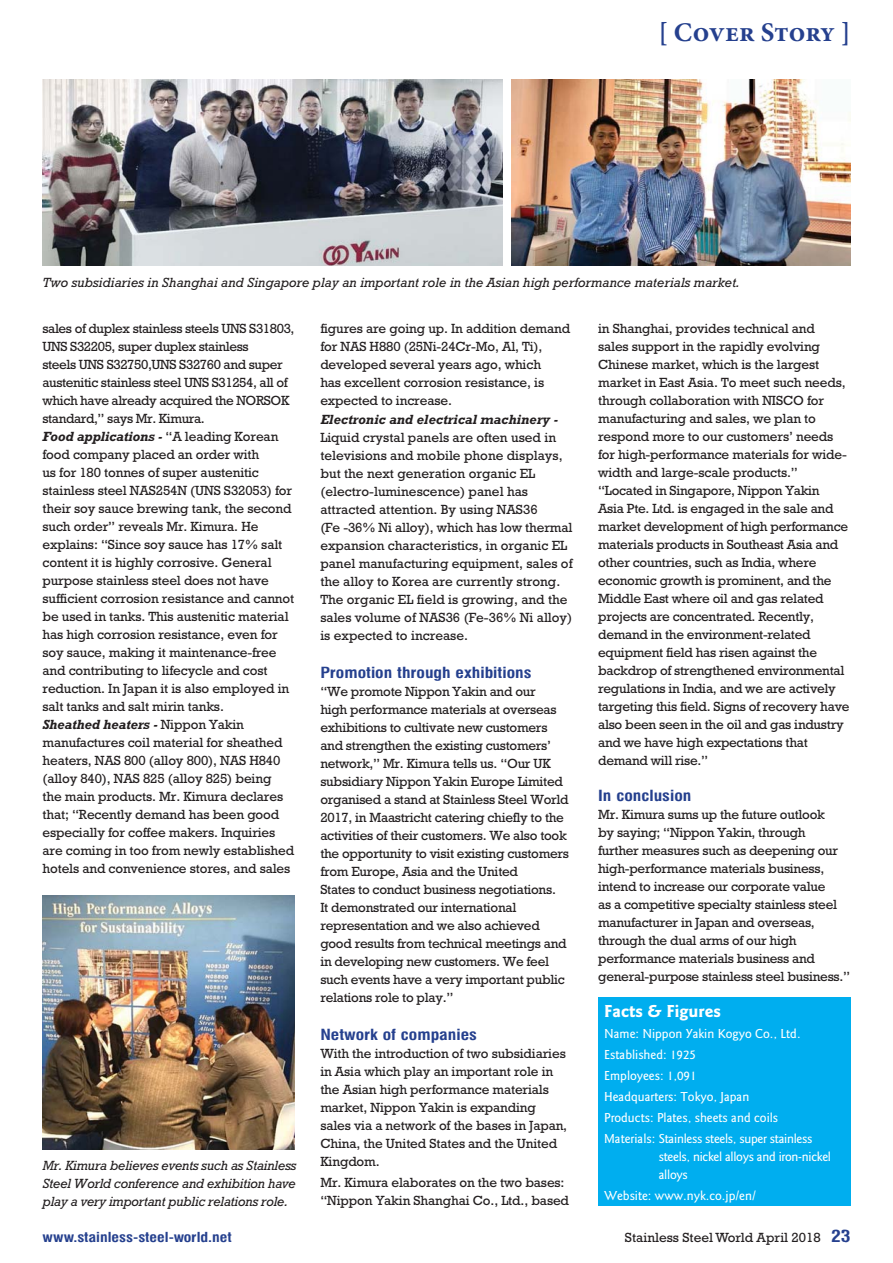
<style>
.page{position:relative;width:893px;height:1263px;background:#fff}
.page>*{position:absolute;margin:0;border:0;box-sizing:border-box;transform-origin:0 0}
.t1{font:700 27px "Minion Pro";color:#25408e}
.t2{font:700 18px "Goudy Sans";color:#fff}
.t3{font:700 15px "Milford";color:#25408e}
.t4{font:13.5px/18px "Rockwell";letter-spacing:-.01em;color:#231f20}
.t5{font:italic 13.5px/18px "Rockwell";color:#231f20;text-align:justify}
.t6{font:500 13.5px/21px "Goudy Sans";color:#fff}
.t7{font:500 13.5px/18px "Goudy Sans";letter-spacing:-.02em;color:#fff}
.t8{font:italic 700 13.5px "Rockwell";color:#231f20}
.t9{font:700 13.5px "Milford";color:#25408e}
.s1{font-weight:700;font-style:italic}
.s2{font-family:"Milford";font-weight:700;font-size:16.5px;color:#25408e}
</style>
<div class="page">
<div style="left:598px;top:998px;width:252px;height:208px;background:#00aeef"></div>
<img style="left:43px;top:896px;width:252px;height:253px">
<img style="left:43px;top:80px;width:459px;height:186px">
<img style="left:511px;top:80px;width:339px;height:186px">
<h1 class="t1" style="left:658px;top:22px;width:194px">[ Cover Story ]</h1>
<p class="t5" style="left:43px;top:275px;width:699px">Two subsidiaries in Shanghai and Singapore play an important role in the Asian high performance materials market.</p>
<p class="t4" style="left:43px;top:321px;width:254px">sales of duplex stainless steels UNS S31803, UNS S32205, super duplex stainless<br>steels UNS S32750,UNS S32760 and super austenitic stainless steel UNS S31254, all of which have already acquired the NORSOK standard,” says Mr. Kimura.<br><span class="s1">Food applications -</span> “A leading Korean food company placed an order with<br>us for 180 tonnes of super austenitic stainless steel NAS254N (UNS S32053) for their soy sauce brewing tank, the second such order” reveals Mr. Kimura. He explains: “Since soy sauce has 17% salt content it is highly corrosive. General purpose stainless steel does not have sufficient corrosion resistance and cannot be used in tanks. This austenitic material has high corrosion resistance, even for soy sauce, making it maintenance-free and contributing to lifecycle and cost reduction. In Japan it is also employed in salt tanks and salt mirin tanks.<br><span class="s1">Sheathed heaters -</span> Nippon Yakin manufactures coil material for sheathed heaters, NAS 800 (alloy 800), NAS H840 (alloy 840), NAS 825 (alloy 825) being<br>the main products. Mr. Kimura declares that; “Recently demand has been good especially for coffee makers. Inquiries are coming in too from newly established hotels and convenience stores, and sales</p>
<p class="t4" style="left:320px;top:321px;width:251px">figures are going up. In addition demand for NAS H880 (25Ni-24Cr-Mo, Al, Ti), developed several years ago, which<br>has excellent corrosion resistance, is expected to increase.</p>
<p class="t8" style="left:320px;top:415px;width:239px">Electronic and electrical machinery -</p>
<p class="t4" style="left:320px;top:430px;width:254px">Liquid crystal panels are often used in televisions and mobile phone displays, but the next generation organic EL (electro-luminescence) panel has attracted attention. By using NAS36<br>(Fe -36% Ni alloy), which has low thermal expansion characteristics, in organic EL panel manufacturing equipment, sales of the alloy to Korea are currently strong.<br>The organic EL field is growing, and the sales volume of NAS36 (Fe-36% Ni alloy) is expected to increase.</p>
<p class="t3" style="left:320px;top:666px;width:213px">Promotion through exhibitions</p>
<p class="t4" style="left:320px;top:684px;width:250px">“We promote Nippon Yakin and our<br>high performance materials at overseas exhibitions to cultivate new customers and strengthen the existing customers’ network,” Mr. Kimura tells us. “Our UK subsidiary Nippon Yakin Europe Limited organised a stand at Stainless Steel World 2017, in Maastricht catering chiefly to the activities of their customers. We also took the opportunity to visit existing customers from Europe, Asia and the United<br>States to conduct business negotiations.<br>It demonstrated our international representation and we also achieved good results from technical meetings and in developing new customers. We feel such events have a very important public relations role to play.”</p>
<p class="t3" style="left:320px;top:1028px;width:158px">Network of companies</p>
<p class="t4" style="left:320px;top:1045px;width:248px">With the introduction of two subsidiaries in Asia which play an important role in the Asian high performance materials market, Nippon Yakin is expanding sales via a network of the bases in Japan, China, the United States and the United Kingdom.</p>
<p class="t4" style="left:320px;top:1174px;width:250px">Mr. Kimura elaborates on the two bases: “Nippon Yakin Shanghai Co., Ltd., based</p>
<p class="t5" style="left:43px;top:1158px;width:255px">Mr. Kimura believes events such as Stainless Steel World conference and exhibition have play a very important public relations role.</p>
<p class="t4" style="left:598px;top:321px;width:253px">in Shanghai, provides technical and<br>sales support in the rapidly evolving Chinese market, which is the largest market in East Asia. To meet such needs, through collaboration with NISCO for manufacturing and sales, we plan to respond more to our customers’ needs for high-performance materials for wide&shy;width and large-scale products.” “Located in Singapore, Nippon Yakin<br>Asia Pte. Ltd. is engaged in the sale and market development of high performance materials products in Southeast Asia and other countries, such as India, where economic growth is prominent, and the Middle East where oil and gas related projects are concentrated. Recently, demand in the environment-related equipment field has risen against the backdrop of strengthened environmental regulations in India, and we are actively targeting this field. Signs of recovery have also been seen in the oil and gas industry and we have high expectations that demand will rise.”</p>
<p class="t3" style="left:598px;top:789px;width:95px">In conclusion</p>
<p class="t4" style="left:598px;top:807px;width:254px">Mr. Kimura sums up the future outlook<br>by saying; “Nippon Yakin, through<br>further measures such as deepening our high-performance materials business, intend to increase our corporate value<br>as a competitive specialty stainless steel manufacturer in Japan and overseas, through the dual arms of our high performance materials business and general-purpose stainless steel business.”</p>
<h2 class="t2" style="left:604px;top:1004px;width:118px">Facts &amp; Figures</h2>
<p class="t6" style="left:604px;top:1024px;width:210px">Name: Nippon Yakin Kogyo Co., Ltd.<br>Established: 1925<br>Employees: 1,091<br>Headquarters: Tokyo, Japan<br>Products: Plates, sheets and coils<br>Materials: Stainless steels, super stainless</p>
<p class="t7" style="left:659px;top:1148px;width:174px">steels, nickel alloys and iron-nickel alloys</p>
<p class="t6" style="left:604px;top:1186px;width:153px">Website: www.nyk.co.jp/en/</p>
<p class="t9" style="left:43px;top:1231px;width:191px">www.stainless-steel-world.net</p>
<p class="t4" style="left:625px;top:1230px;width:227px">Stainless Steel World April 2018 <span class="s2">23</span></p>
</div>
